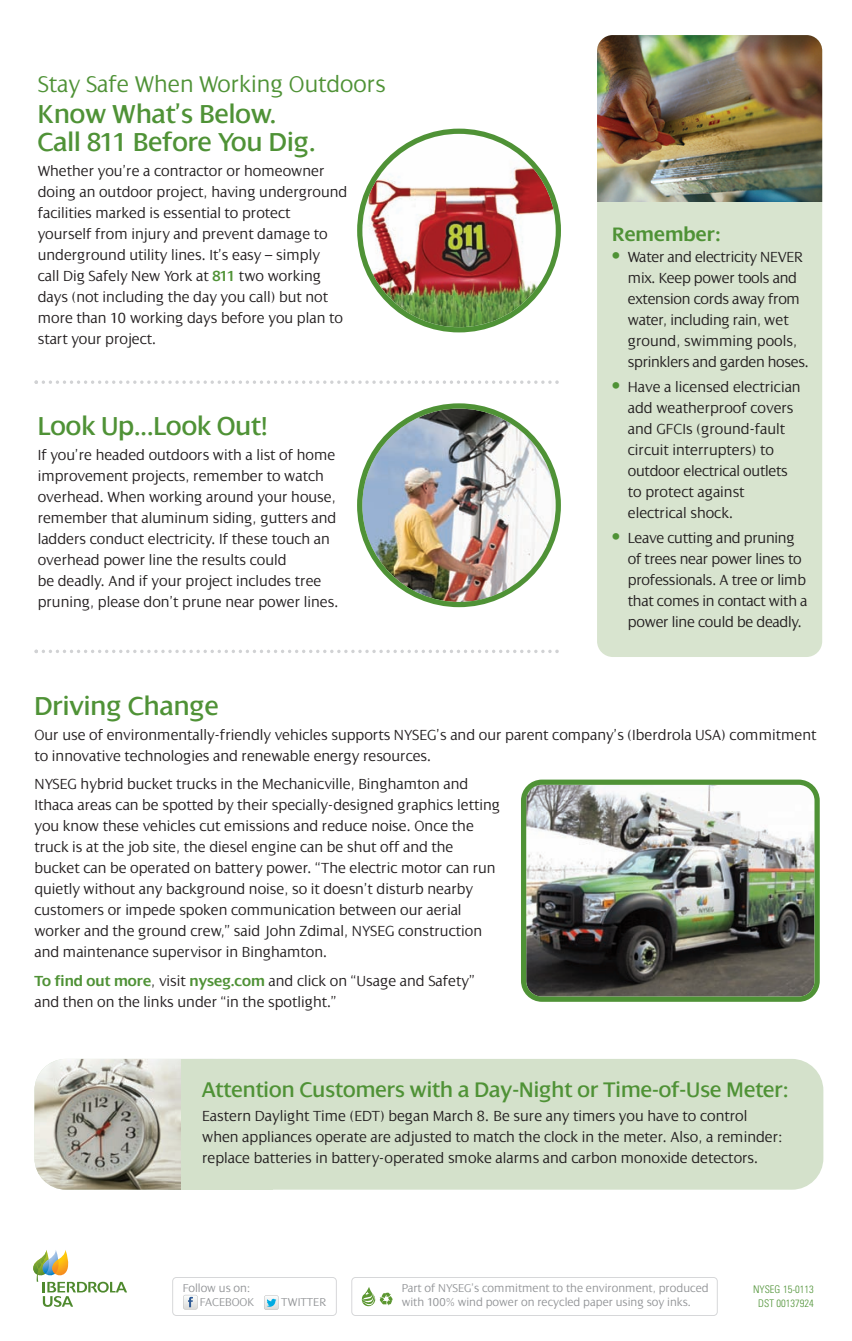
<style>
.page{position:relative;width:852px;height:1341px;background:#fff}
.page>*{position:absolute;margin:0;border:0;box-sizing:border-box;transform-origin:0 0}
.t1{font:28px/28px "Dialog";color:#4f9236}
.t2{font:300 24.5px "Dialog";color:#4f9236}
.t3{font:22.75px "Dialog";color:#4f9236}
.t4{font:600 21px "Dialog";color:#4f9236}
.t5{font:300 15.75px/21px "Dialog";color:#231f20}
.t6{font:300 12.25px/14.2px "Dialog";color:#939598}
.t7{font:300 condensed 10.5px/14px "Univers";color:#4f9236;text-align:center}
.s1{font-weight:600;color:#4f9236}
.s2{font-family:"Univers";font-weight:700;font-stretch:condensed;font-size:18.38px;color:#4f9236}
</style>
<div class="page">
<div style="left:172px;top:1277px;width:165px;height:38px;border:2px solid #d1d2d4;border-radius:4px"></div>
<div style="left:351px;top:1277px;width:366px;height:38px;border:2px solid #d1d2d4;border-radius:4px"></div>
<svg style="left:361px;top:1287px;width:32px;height:19px"></svg>
<svg style="left:183px;top:1294px;width:15px;height:15px"></svg>
<svg style="left:264px;top:1295px;width:15px;height:14px"></svg>
<svg style="left:33px;top:1250px;width:94px;height:56px"></svg>
<img style="left:521px;top:779px;width:298px;height:222px">
<div style="left:597px;top:35px;width:225px;height:622px;background:#d8e4cf;border-radius:16px"></div>
<img style="left:597px;top:35px;width:225px;height:167px">
<svg style="left:34px;top:649px;width:524px;height:4px"></svg>
<img style="left:357px;top:129px;width:204px;height:203px">
<img style="left:357px;top:403px;width:204px;height:204px">
<svg style="left:34px;top:380px;width:524px;height:4px"></svg>
<div style="left:34px;top:1058px;width:789px;height:131px;background:#d4e1cb;border-radius:31px"></div>
<img style="left:34px;top:1058px;width:147px;height:131px">
<h2 class="t2" style="left:38px;top:69px;width:349px">Stay Safe When Working Outdoors</h2>
<h1 class="t1" style="left:38px;top:100px;width:279px">Know What’s Below.<br>Call 811 Before You Dig.</h1>
<p class="t5" style="left:38px;top:160px;width:311px">Whether you’re a contractor or homeowner doing an outdoor project, having underground facilities marked is essential to protect yourself from injury and prevent damage to underground utility lines. It’s easy – simply<br>call Dig Safely New York at <span class="s1">811</span> two working days (not including the day you call) but not more than 10 working days before you plan to start your project.</p>
<h1 class="t1" style="left:38px;top:411px;width:231px">Look Up...Look Out!</h1>
<p class="t5" style="left:38px;top:444px;width:302px">If you’re headed outdoors with a list of home improvement projects, remember to watch overhead. When working around your house, remember that aluminum siding, gutters and ladders conduct electricity. If these touch an overhead power line the results could<br>be deadly. And if your project includes tree pruning, please don’t prune near power lines.</p>
<h3 class="t4" style="left:612px;top:221px;width:110px">Remember:</h3>
<p class="t5" style="left:628px;top:246px;width:182px;text-indent:-16px"><span class="s2">•</span> Water and electricity NEVER mix. Keep power tools and extension cords away from water, including rain, wet ground, swimming pools, sprinklers and garden hoses.</p>
<p class="t5" style="left:628px;top:376px;width:174px;text-indent:-16px"><span class="s2">•</span> Have a licensed electrician add weatherproof covers and GFCIs (ground-fault circuit interrupters) to outdoor electrical outlets to protect against electrical shock.</p>
<p class="t5" style="left:628px;top:527px;width:181px;text-indent:-16px"><span class="s2">•</span> Leave cutting and pruning of trees near power lines to professionals. A tree or limb that comes in contact with a power line could be deadly.</p>
<h1 class="t1" style="left:34px;top:691px;width:186px">Driving Change</h1>
<p class="t5" style="left:34px;top:723px;width:783px">Our use of environmentally-friendly vehicles supports NYSEG’s and our parent company’s (Iberdrola USA) commitment to innovative technologies and renewable energy resources.</p>
<p class="t5" style="left:34px;top:773px;width:467px">NYSEG hybrid bucket trucks in the Mechanicville, Binghamton and Ithaca areas can be spotted by their specially-designed graphics letting you know these vehicles cut emissions and reduce noise. Once the truck is at the job site, the diesel engine can be shut off and the bucket can be operated on battery power. “The electric motor can run quietly without any background noise, so it doesn’t disturb nearby customers or impede spoken communication between our aerial worker and the ground crew,” said John Zdimal, NYSEG construction and maintenance supervisor in Binghamton.</p>
<p class="t5" style="left:34px;top:969px;width:442px"><span class="s1">To find out more</span>, visit <span class="s1">nyseg.com</span> and click on “Usage and Safety” and then on the links under “in the spotlight.”</p>
<h3 class="t3" style="left:202px;top:1075px;width:588px">Attention Customers with a Day-Night or Time-of-Use Meter:</h3>
<p class="t5" style="left:202px;top:1105px;width:582px">Eastern Daylight Time (EDT) began March 8. Be sure any timers you have to control when appliances operate are adjusted to match the clock in the meter. Also, a reminder: replace batteries in battery-operated smoke alarms and carbon monoxide detectors.</p>
<p class="t6" style="left:200px;top:1280px;width:56px;text-indent:-17px">Follow us on:<br>FACEBOOK</p>
<p class="t6" style="left:281px;top:1294px;width:46px">TWITTER</p>
<p class="t6" style="left:401px;top:1280px;width:308px">Part of NYSEG’s commitment to the environment, produced with 100% wind power on recycled paper using soy inks.</p>
<p class="t7" style="left:753px;top:1282px;width:62px">NYSEG 15-0113<br>DST 00137924</p>
</div>
